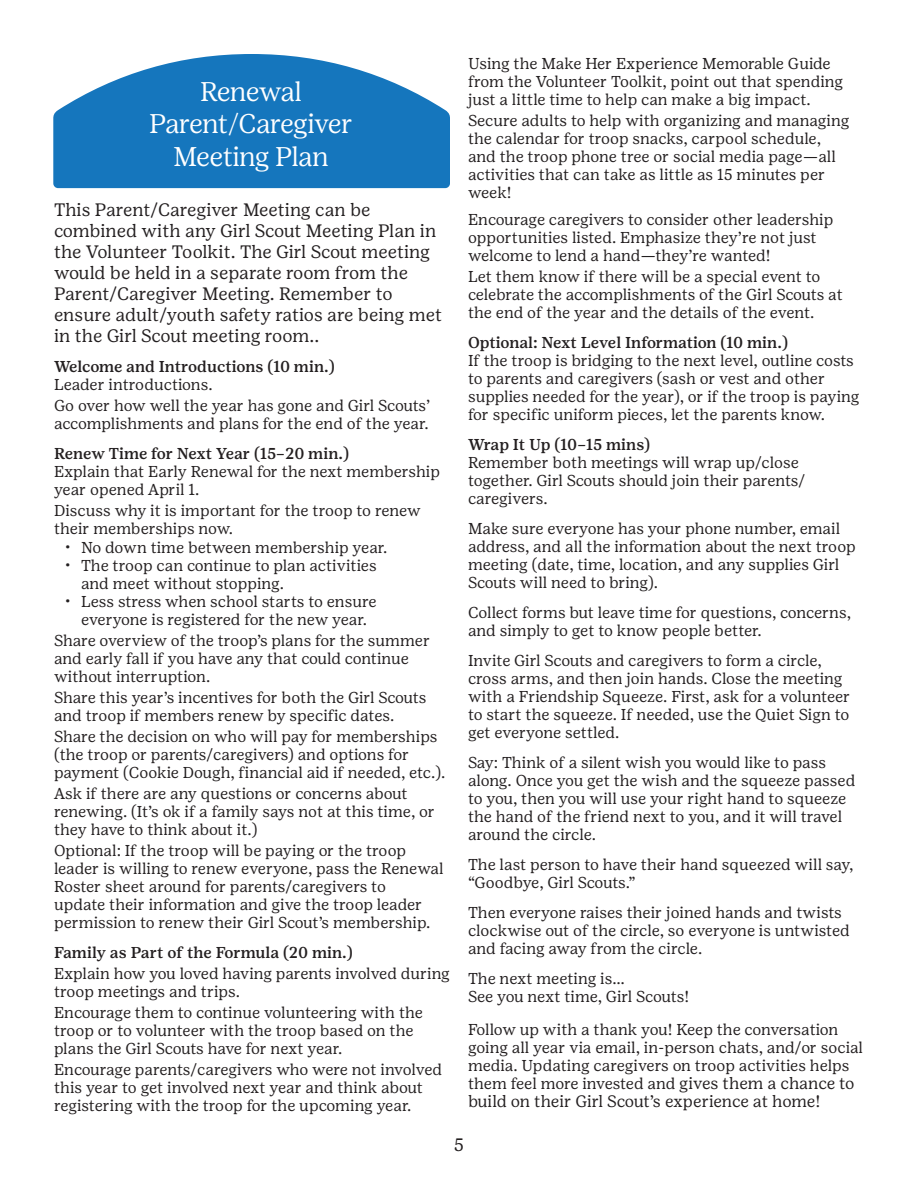
<style>
.page{position:relative;width:918px;height:1188px;background:#fff}
.page>*{position:absolute;margin:0;border:0;box-sizing:border-box;transform-origin:0 0}
.t1{font:300 27px "Girl Scout Display";color:#fff}
.t2{font:18px/21px "Girl Scout Text";letter-spacing:-.005em;color:#231f20}
.t3{font:16.5px "Girl Scout Text";letter-spacing:-.01em;color:#231f20}
.t4{font:15.75px/18px "Girl Scout Text";color:#231f20}
.t5{font:500 15.75px "Girl Scout Text";letter-spacing:-.005em;color:#231f20}
.t6{font:15.75px "Girl Scout Text";letter-spacing:-.02em;color:#231f20}
.s1{font-size:16.5px}
</style>
<div class="page">
<svg style="left:53px;top:54px;width:397px;height:134px;background:#3689c6"></svg>
<p class="t1" style="left:200px;top:76px;width:103px">Renewal</p>
<p class="t1" style="left:149px;top:109px;width:205px">Parent/Caregiver</p>
<p class="t1" style="left:173px;top:141px;width:157px">Meeting Plan</p>
<p class="t2" style="left:54px;top:199px;width:390px">This Parent/Caregiver Meeting can be combined with any Girl Scout Meeting Plan in the Volunteer Toolkit. The Girl Scout meeting would be held in a separate room from the Parent/Caregiver Meeting. Remember to ensure adult/youth safety ratios are being met in the Girl Scout meeting room..</p>
<p class="t5" style="left:54px;top:357px;width:282px">Welcome and Introductions (10 min.)</p>
<p class="t4" style="left:54px;top:375px;width:160px">Leader introductions.</p>
<p class="t4" style="left:54px;top:396px;width:378px">Go over how well the year has gone and Girl Scouts’ accomplishments and plans for the end of the year.</p>
<p class="t5" style="left:54px;top:444px;width:297px">Renew Time for Next Year (15–20 min.)</p>
<p class="t4" style="left:54px;top:462px;width:388px">Explain that Early Renewal for the next membership year opened April 1.</p>
<p class="t4" style="left:54px;top:501px;width:368px">Discuss why it is important for the troop to renew their memberships now.</p>
<p class="t4" style="left:65px;top:539px;width:324px">• No down time between membership year.</p>
<p class="t4" style="left:81px;top:557px;width:297px;text-indent:-16px">• The troop can continue to plan activities and meet without stopping.</p>
<p class="t4" style="left:65px;top:593px;width:313px;text-align:center">• Less stress when school starts to ensure everyone is registered for the new year.</p>
<p class="t4" style="left:54px;top:632px;width:378px">Share overview of the troop’s plans for the summer and early fall if you have any that could continue without interruption.</p>
<p class="t4" style="left:54px;top:689px;width:374px">Share this year’s incentives for both the Girl Scouts and troop if members renew by specific dates.</p>
<p class="t4" style="left:54px;top:728px;width:393px">Share the decision on who will pay for memberships (the troop or parents/caregivers) and options for payment (Cookie Dough, financial aid if needed, etc.).</p>
<p class="t4" style="left:54px;top:785px;width:382px">Ask if there are any questions or concerns about renewing. (It’s ok if a family says not at this time, or they have to think about it.)</p>
<p class="t4" style="left:54px;top:842px;width:391px">Optional: If the troop will be paying or the troop leader is willing to renew everyone, pass the Renewal Roster sheet around for parents/caregivers to<br>update their information and give the troop leader permission to renew their Girl Scout’s membership.</p>
<p class="t5" style="left:54px;top:944px;width:300px">Family as Part of the Formula (20 min.)</p>
<p class="t4" style="left:54px;top:965px;width:397px">Explain how you loved having parents involved during troop meetings and trips.</p>
<p class="t4" style="left:54px;top:1004px;width:371px">Encourage them to continue volunteering with the troop or to volunteer with the troop based on the plans the Girl Scouts have for next year.</p>
<p class="t4" style="left:54px;top:1061px;width:390px">Encourage parents/caregivers who were not involved this year to get involved next year and think about registering with the troop for the upcoming year.</p>
<p class="t4" style="left:468px;top:54px;width:377px">Using the Make Her Experience Memorable Guide from the Volunteer Toolkit, point out that spending just a little time to help can make a big impact.</p>
<p class="t4" style="left:468px;top:111px;width:383px">Secure adults to help with organizing and managing the calendar for troop snacks, carpool schedule, and the troop phone tree or social media page—all activities that can take as little as 15 minutes per week!</p>
<p class="t4" style="left:468px;top:210px;width:367px">Encourage caregivers to consider other leadership opportunities listed. Emphasize they’re not just welcome to lend a hand—they’re wanted!</p>
<p class="t4" style="left:468px;top:267px;width:376px">Let them know if there will be a special event to celebrate the accomplishments of the Girl Scouts at the end of the year and the details of the event.</p>
<p class="t5" style="left:468px;top:333px;width:322px">Optional: Next Level Information (10 min.)</p>
<p class="t4" style="left:468px;top:351px;width:393px">If the troop is bridging to the next level, outline costs to parents and caregivers (sash or vest and other supplies needed for the year), or if the troop is paying for specific uniform pieces, let the parents know.</p>
<p class="t5" style="left:468px;top:435px;width:184px">Wrap It Up (10–15 mins)</p>
<p class="t4" style="left:468px;top:453px;width:339px">Remember both meetings will wrap up/close together. Girl Scouts should join their parents/ caregivers.</p>
<p class="t4" style="left:468px;top:519px;width:389px">Make sure everyone has your phone number, email address, and all the information about the next troop meeting (date, time, location, and any supplies Girl Scouts will need to bring).</p>
<p class="t4" style="left:468px;top:603px;width:385px">Collect forms but leave time for questions, concerns, and simply to get to know people better.</p>
<p class="t4" style="left:468px;top:651px;width:384px">Invite Girl Scouts and caregivers to form a circle, cross arms, and then join hands. Close the meeting with a Friendship Squeeze. First, ask for a volunteer to start the squeeze. If needed, use the Quiet Sign to get everyone settled.</p>
<p class="t4" style="left:468px;top:753px;width:389px">Say: Think of a silent wish you would like to pass along. Once you get the wish and the squeeze passed to you, then you will use your right hand to squeeze the hand of the friend next to you, and it will travel around the circle.</p>
<p class="t4" style="left:468px;top:855px;width:387px">The last person to have their hand squeezed will say, “Goodbye, Girl Scouts.”</p>
<p class="t4" style="left:468px;top:903px;width:383px">Then everyone raises their joined hands and twists clockwise out of the circle, so everyone is untwisted and facing away from the circle.</p>
<p class="t4" style="left:468px;top:969px;width:158px">The next meeting is…</p>
<p class="t6" style="left:468px;top:987px;width:223px">See you next time, Girl Scouts!</p>
<p class="t4" style="left:468px;top:1020px;width:397px">Follow up with a thank you! Keep the conversation going all year via email, in-person chats, and/or social media. Updating caregivers on troop activities helps them feel more invested and <span class="s1">gives them a chance to</span></p>
<p class="t3" style="left:468px;top:1092px;width:354px">build on their Girl Scout’s experience at home!</p>
<p class="t2" style="left:454px;top:1134px;width:12px">5</p>
</div>
